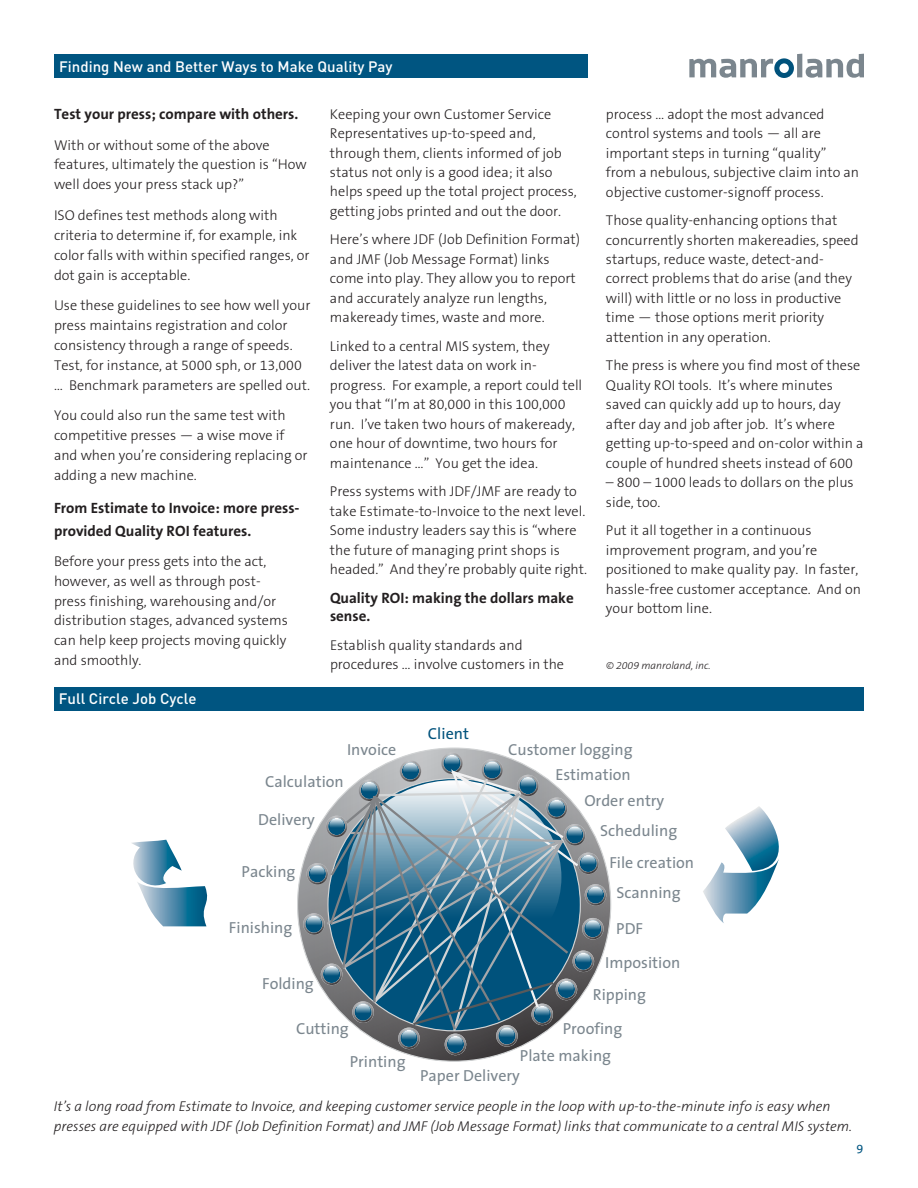
<style>
.page{position:relative;width:918px;height:1188px;background:#fff}
.page>*{position:absolute;margin:0;border:0;box-sizing:border-box;transform-origin:0 0}
.t1{font:16.05px/24.9px "The Sans";color:#7b868e}
.t2{font:16.05px "The Sans";color:#00527c}
.t3{font:700 15px/22.5px "The Sans B W7";color:#231f20}
.t4{font:500 15px "DIN Pro";color:#fff}
.t5{font:300 14.25px/19.5px "The Sans B W3";color:#231f20}
.t6{font:italic 300 14.25px/19.5px "The Sans B W3";color:#231f20}
.t7{font:12px "The Sans";color:#005581}
.t8{font:italic 300 10.5px "The Sans B W3";color:#231f20}
</style>
<div class="page">
<div style="left:54px;top:54px;width:534px;height:24px;background:#005581"></div>
<div style="left:797px;top:54px;width:5px;height:23px;background:#7b868e"></div>
<svg style="left:689px;top:58px;width:105px;height:20px"></svg>
<svg style="left:806px;top:54px;width:58px;height:24px"></svg>
<div style="left:55px;top:687px;width:809px;height:24px;background:#005581"></div>
<svg style="left:297px;top:747px;width:315px;height:315px"></svg>
<svg style="left:303px;top:752px;width:303px;height:303px"></svg>
<svg style="left:132px;top:840px;width:76px;height:86px"></svg>
<svg style="left:703px;top:806px;width:76px;height:117px"></svg>
<p class="t4" style="left:59px;top:56px;width:335px">Finding N ew and Better Ways to Make Quality Pay</p>
<p class="t3" style="left:54px;top:103px;width:246px">Test your press; compare with others.</p>
<p class="t5" style="left:54px;top:135px;width:254px;line-height:20px">With or without some of the above features, ultimately the question is “How well does your press stack up?”</p>
<p class="t5" style="left:54px;top:205px;width:257px;line-height:20px">ISO defines test methods along with criteria to determine if, for example, ink color falls with within specified ranges, or dot gain is acceptable.</p>
<p class="t5" style="left:54px;top:295px;width:258px;line-height:20px">Use these guidelines to see how well your press maintains registration and color consistency through a range of speeds.<br>Test, for instance, at 5000 sph, or 13,000 … Benchmark parameters are spelled out.</p>
<p class="t5" style="left:54px;top:406px;width:255px;line-height:20px">You could also run the same test with competitive presses — a wise move if and when you’re considering replacing or adding a new machine.</p>
<p class="t3" style="left:54px;top:497px;width:247px">From Estimate to Invoice: more press&shy;provided Quality ROI features.</p>
<p class="t5" style="left:54px;top:551px;width:235px">Before your press gets into the act, however, as well as through post&shy;press finishing, warehousing and/or distribution stages, advanced systems can help keep projects moving quickly and smoothly.</p>
<p class="t4" style="left:59px;top:688px;width:139px">Full Circle Job Cycle</p>
<p class="t5" style="left:330px;top:104px;width:248px">Keeping your own Customer Service Representatives up-to-speed and, through them, clients informed of job status not only is a good idea; it also helps speed up the total project process, getting jobs printed and out the door.</p>
<p class="t5" style="left:330px;top:230px;width:252px">Here’s where JDF (Job Definition Format) and JMF (Job Message Format) links come into play. They allow you to report and accurately analyze run lengths, makeready times, waste and more.</p>
<p class="t5" style="left:330px;top:336px;width:254px">Linked to a central MIS system, they deliver the latest data on work in&shy;progress. For example, a report could tell you that “I’m at 80,000 in this 100,000 run. I’ve taken two hours of makeready, one hour of downtime, two hours for maintenance …” You get the idea.</p>
<p class="t5" style="left:330px;top:482px;width:258px">Press systems with JDF/JMF are ready to take Estimate-to-Invoice to the next level.<br>Some industry leaders say this is “where the future of managing print shops is headed.” And they’re probably quite right.</p>
<p class="t3" style="left:330px;top:589px;width:245px;line-height:18px">Quality ROI: making the dollars make sense.</p>
<p class="t5" style="left:330px;top:635px;width:236px">Establish quality standards and procedures … involve customers in the</p>
<p class="t2" style="left:428px;top:721px;width:43px">Client</p>
<p class="t5" style="left:606px;top:104px;width:255px">process … adopt the most advanced control systems and tools — all are important steps in turning “quality” from a nebulous, subjective claim into an objective customer-signoff process.</p>
<p class="t5" style="left:606px;top:211px;width:254px">Those quality-enhancing options that concurrently shorten makereadies, speed startups, reduce waste, detect-and&shy;correct problems that do arise (and they will) with little or no loss in productive time — those options merit priority attention in any operation.</p>
<p class="t5" style="left:606px;top:356px;width:259px">The press is where you find most of these Quality ROI tools. It’s where minutes saved can quickly add up to hours, day after day and job after job. It’s where getting up-to-speed and on-color within a couple of hundred sheets instead of 600</p>
<p class="t5" style="left:606px;top:473px;width:249px">– 800 – 1000 leads to dollars on the plus side, too.</p>
<p class="t5" style="left:606px;top:521px;width:257px">Put it all together in a continuous improvement program, and you’re positioned to make quality pay. In faster, hassle-free customer acceptance. And on your bottom line.</p>
<p class="t8" style="left:606px;top:659px;width:106px">© 2009 manroland, inc.</p>
<p class="t1" style="left:347px;top:736px;width:51px">Invoice</p>
<p class="t1" style="left:265px;top:768px;width:80px">Calculation</p>
<p class="t1" style="left:258px;top:807px;width:58px">Delivery</p>
<p class="t1" style="left:242px;top:859px;width:55px">Packing</p>
<p class="t1" style="left:229px;top:915px;width:65px">Finishing</p>
<p class="t1" style="left:262px;top:971px;width:53px">Folding</p>
<p class="t1" style="left:296px;top:1015px;width:54px">Cutting</p>
<p class="t1" style="left:350px;top:1048px;width:57px">Printing</p>
<p class="t1" style="left:508px;top:736px;width:126px;text-align:right">Customer logging<br>Estimation</p>
<p class="t1" style="left:600px;top:786px;width:79px;line-height:29.7px;text-indent:-16px">Order entry<br>Scheduling</p>
<p class="t1" style="left:609px;top:848px;width:86px;line-height:29.5px;text-align:center">File creation<br>Scanning</p>
<p class="t1" style="left:605px;top:911px;width:77px;line-height:34px;text-indent:11px">PDF<br>Imposition</p>
<p class="t1" style="left:563px;top:978px;width:85px;line-height:33.5px;text-indent:30px">Ripping<br>Proofing</p>
<p class="t1" style="left:520px;top:1043px;width:93px">Plate making</p>
<p class="t1" style="left:420px;top:1063px;width:101px">Paper Delivery</p>
<p class="t6" style="left:54px;top:1097px;width:800px">It’s a long road from Estimate to Invoice, and keeping customer service people in the loop with up-to-the-minute info is easy when presses are equipped with JDF (Job Definition Format) and JMF (Job Message Format) links that communicate to a central MIS system.</p>
<p class="t7" style="left:856px;top:1137px;width:8px">9</p>
</div>
